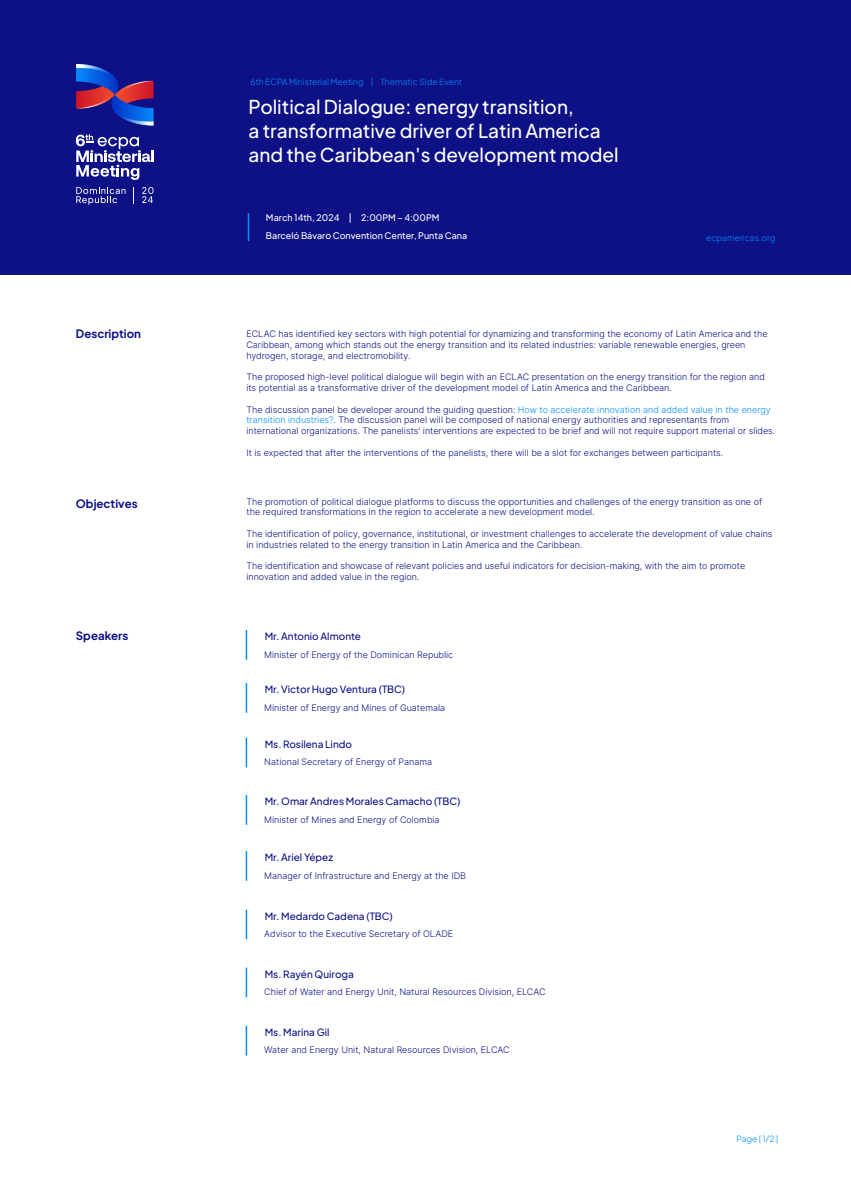
<style>
.page{position:relative;width:851px;height:1196px;background:#fff}
.page>*{position:absolute;margin:0;border:0;box-sizing:border-box;transform-origin:0 0}
.t1{font:200 19px/24px "Plus Jakarta Sans";color:#fff}
.t2{font:200 11.5px "Plus Jakarta Sans";color:#0e1186}
.t3{font:200 10px "Plus Jakarta Sans";color:#0e1186}
.t4{font:300 9px/10.8px "Inter";color:#0e1186}
.t5{font:200 9px/18.5px "Plus Jakarta Sans";color:#fff}
.t6{font:200 8.5px "Plus Jakarta Sans";color:#008fff}
.s1{color:#068fff}
</style>
<div class="page">
<div style="left:0;top:0;width:850px;height:274px;background:#0e1186"></div>
<svg style="left:76px;top:64px;width:78px;height:61px"></svg>
<svg style="left:133px;top:187px;width:1px;height:16px"></svg>
<svg style="left:76px;top:187px;width:50px;height:18px"></svg>
<svg style="left:142px;top:187px;width:11px;height:16px"></svg>
<svg style="left:76px;top:134px;width:78px;height:46px"></svg>
<svg style="left:248px;top:213px;width:1px;height:28px"></svg>
<svg style="left:246px;top:630px;width:1px;height:29px"></svg>
<svg style="left:246px;top:683px;width:1px;height:29px"></svg>
<hr style="left:246px;top:737px;width:1px;height:30px;background:#008fff">
<hr style="left:246px;top:794px;width:1px;height:30px;background:#008fff">
<hr style="left:246px;top:850px;width:1px;height:30px;background:#008fff">
<hr style="left:246px;top:909px;width:1px;height:30px;background:#008fff">
<svg style="left:246px;top:967px;width:1px;height:29px"></svg>
<hr style="left:246px;top:1025px;width:1px;height:30px;background:#008fff">
<p class="t6" style="left:250px;top:76px;width:213px">6th ECPA Ministerial Meeting | Thematic Side Event</p>
<h1 class="t1" style="left:248px;top:94px;width:372px">Political Dialogue: energy transition,<br>a transformative driver of Latin America and the Caribbean's development model</h1>
<p class="t5" style="left:266px;top:208px;width:203px">March 14th, 2024 | 2:00PM – 4:00PM<br>Barceló Bávaro Convention Center, Punta Cana</p>
<p class="t6" style="left:706px;top:231px;width:71px">ecpamericas.org</p>
<p class="t2" style="left:76px;top:324px;width:67px">Description</p>
<p class="t4" style="left:246px;top:328px;width:523px">ECLAC has identified key sectors with high potential for dynamizing and transforming the economy of Latin America and the<br>Caribbean, among which stands out the energy transition and its related industries: variable renewable energies, green hydrogen, storage, and electromobility.</p>
<p class="t4" style="left:246px;top:371px;width:520px">The proposed high-level political dialogue will begin with an ECLAC presentation on the energy transition for the region and its potential as a transformative driver of the development model of Latin America and the Caribbean.</p>
<p class="t4" style="left:246px;top:403px;width:530px">The discussion panel be developer around the guiding question: <span class="s1">How to accelerate innovation and added value in the energy transition industries?</span>. The discussion panel will be composed of national energy authorities and representants from international organizations. The panelists' interventions are expected to be brief and will not require support material or slides.</p>
<p class="t4" style="left:246px;top:447px;width:478px">It is expected that after the interventions of the panelists, there will be a slot for exchanges between participants.</p>
<p class="t4" style="left:246px;top:495px;width:517px">The promotion of political dialogue platforms to discuss the opportunities and challenges of the energy transition as one of the required transformations in the region to accelerate a new development model.</p>
<p class="t4" style="left:246px;top:528px;width:527px">The identification of policy, governance, institutional, or investment challenges to accelerate the development of value chains in industries related to the energy transition in Latin America and the Caribbean.</p>
<p class="t4" style="left:246px;top:560px;width:500px">The identification and showcase of relevant policies and useful indicators for decision-making, with the aim to promote innovation and added value in the region.</p>
<p class="t2" style="left:76px;top:494px;width:63px">Objectives</p>
<p class="t2" style="left:76px;top:626px;width:54px">Speakers</p>
<p class="t3" style="left:265px;top:628px;width:98px">Mr. Antonio Almonte</p>
<p class="t4" style="left:264px;top:648px;width:190px">Minister of Energy of the Dominican Republic</p>
<p class="t3" style="left:265px;top:681px;width:142px">Mr. Victor Hugo Ventura (TBC)</p>
<p class="t4" style="left:264px;top:701px;width:182px">Minister of Energy and Mines of Guatemala</p>
<p class="t3" style="left:265px;top:736px;width:89px">Ms. Rosilena Lindo</p>
<p class="t4" style="left:264px;top:756px;width:169px">National Secretary of Energy of Panama</p>
<p class="t3" style="left:265px;top:793px;width:197px">Mr. Omar Andres Morales Camacho (TBC)</p>
<p class="t4" style="left:264px;top:813px;width:177px">Minister of Mines and Energy of Colombia</p>
<p class="t3" style="left:265px;top:849px;width:70px">Mr. Ariel Yépez</p>
<p class="t4" style="left:264px;top:869px;width:203px">Manager of Infrastructure and Energy at the IDB</p>
<p class="t3" style="left:265px;top:907px;width:130px">Mr. Medardo Cadena (TBC)</p>
<p class="t4" style="left:264px;top:928px;width:190px">Advisor to the Executive Secretary of OLADE</p>
<p class="t3" style="left:265px;top:965px;width:91px">Ms. Rayén Quiroga</p>
<p class="t4" style="left:264px;top:985px;width:283px">Chief of Water and Energy Unit, Natural Resources Division, ELCAC</p>
<p class="t3" style="left:265px;top:1024px;width:66px">Ms. Marina Gil</p>
<p class="t4" style="left:264px;top:1044px;width:247px">Water and Energy Unit, Natural Resources Division, ELCAC</p>
<p class="t6" style="left:736px;top:1132px;width:43px">Page [ 1/2 ]</p>
</div>
